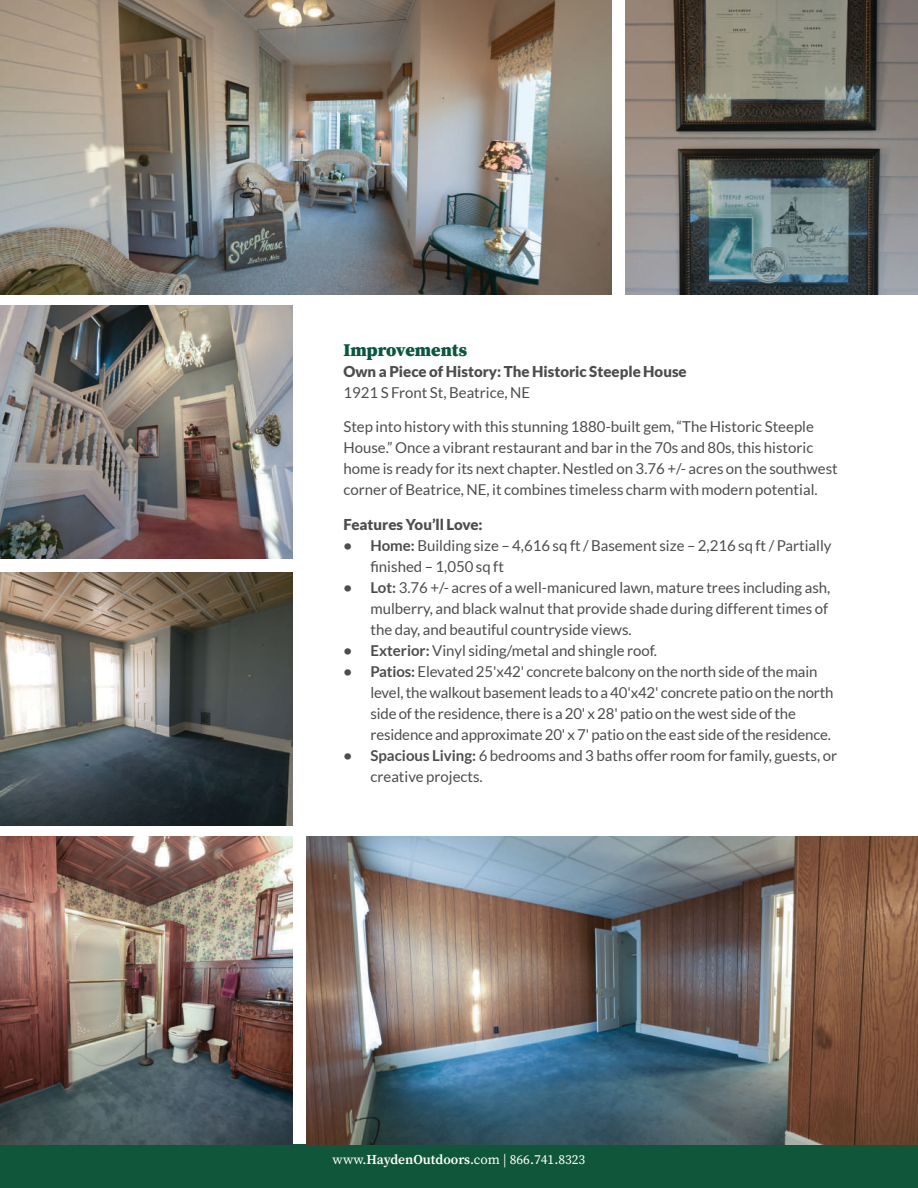
<style>
.page{position:relative;width:918px;height:1188px;background:#fff}
.page>*{position:absolute;margin:0;border:0;box-sizing:border-box;transform-origin:0 0}
.t1{font:900 18px "Source Serif Pro";color:#0a5640}
.t2{font:15px/21px "Lato";color:#4d4d4f}
.t3{font:900 15px "Lato";color:#4d4d4f}
.t4{font:13.5px "Source Serif Pro";color:#fff}
.s1{font-weight:700}
.s2{font-weight:600}
</style>
<div class="page">
<div style="left:0;top:1144px;width:918px;height:44px;background:#0f563b"></div>
<img style="left:626px;top:0;width:292px;height:294px">
<img style="left:0;top:0;width:612px;height:294px">
<img style="left:306px;top:836px;width:612px;height:308px">
<img style="left:0;top:836px;width:292px;height:308px">
<img style="left:0;top:572px;width:292px;height:253px">
<img style="left:0;top:306px;width:292px;height:253px">
<p class="t1" style="left:343px;top:337px;width:125px">Improvements</p>
<p class="t3" style="left:343px;top:363px;width:345px">Own a Piece of History: The Historic Steeple House</p>
<p class="t2" style="left:343px;top:382px;width:188px">1921 S Front St, Beatrice, NE</p>
<p class="t2" style="left:343px;top:416px;width:496px">Step into history with this stunning 1880-built gem, “The Historic Steeple House.” Once a vibrant restaurant and bar in the 70s and 80s, this historic home is ready for its next chapter. Nestled on 3.76 +/- acres on the southwest corner of Beatrice, NE, it combines timeless charm with modern potential.</p>
<p class="t3" style="left:343px;top:516px;width:141px">Features You’ll Love:</p>
<p class="t2" style="left:370px;top:535px;width:463px;text-indent:-27px"><span class="s1">• Home:</span> Building size – 4,616 sq ft / Basement size – 2,216 sq ft / Partially finished – 1,050 sq ft</p>
<p class="t2" style="left:370px;top:577px;width:461px;text-indent:-27px"><span class="s1">• Lot:</span> 3.76 +/- acres of a well-manicured lawn, mature trees including ash, mulberry, and black walnut that provide shade during different times of the day, and beautiful countryside views.</p>
<p class="t2" style="left:343px;top:640px;width:315px"><span class="s1">• Exterior:</span> Vinyl siding/metal and shingle roof.</p>
<p class="t2" style="left:370px;top:661px;width:465px;text-indent:-27px"><span class="s1">• Patios:</span> Elevated 25'x42' concrete balcony on the north side of the main level, the walkout basement leads to a 40'x42' concrete patio on the north side of the residence, there is a 20' x 28' patio on the west side of the residence and approximate 20' x 7' patio on the east side of the residence.</p>
<p class="t2" style="left:370px;top:745px;width:468px;text-indent:-27px"><span class="s1">• Spacious Living:</span> 6 bedrooms and 3 baths offer room for family, guests, or creative projects.</p>
<p class="t4" style="left:333px;top:1151px;width:254px">www.<span class="s2">HaydenOutdoors</span>.com | 866.741.8323</p>
</div>
